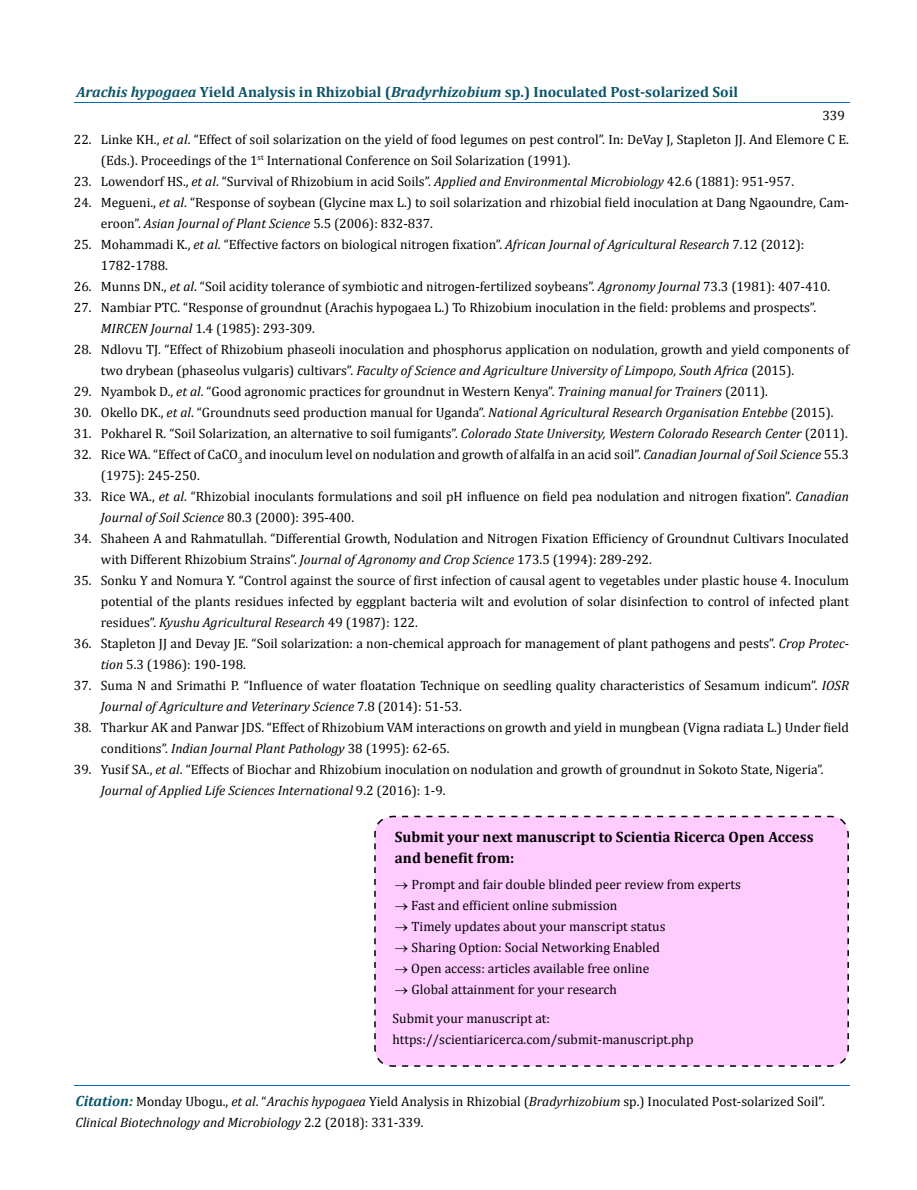
<style>
.page{position:relative;width:917px;height:1190px;background:#fff}
.page>*{position:absolute;margin:0;border:0;box-sizing:border-box;transform-origin:0 0}
.t1{font:700 15px/21px "Cambria";color:#000}
.t2{font:700 14.85px "Cambria";color:#0e546a}
.t3{font:13.5px/21px "Cambria";color:#000}
.s1{font-style:italic}
.s2{font-weight:700;font-style:italic;font-size:14.85px;color:#0e546a}
</style>
<div class="page">
<hr style="left:75px;top:1085px;width:774px;height:1px;background:#0d66b1">
<hr style="left:74px;top:103px;width:775px;height:1px;background:#0d66b1">
<div style="left:374px;top:815px;width:475px;height:252px;background:#fcf"></div>
<p class="t2" style="left:76px;top:83px;width:663px"><span class="s1">Arachis hypogaea</span> Yield Analysis in Rhizobial (<span class="s1">Bradyrhizobium</span> sp.) Inoculated Post-solarized Soil</p>
<p class="t3" style="left:822px;top:105px;width:24px">339</p>
<p class="t3" style="left:101px;top:128px;width:749px;text-indent:-27px">22. Linke KH., <span class="s1">et al</span>. “Effect of soil solarization on the yield of food legumes on pest control”. In: DeVay J, Stapleton JJ. And Elemore C E. (Eds.). Proceedings of the 1<sup>st</sup> International Conference on Soil Solarization (1991).</p>
<p class="t3" style="left:74px;top:170px;width:721px">23. Lowendorf HS., <span class="s1">et al</span>. “Survival of Rhizobium in acid Soils”. <span class="s1">Applied and Environmental Microbiology</span> 42.6 (1881): 951-957.</p>
<p class="t3" style="left:101px;top:191px;width:749px;text-indent:-27px">24. Megueni., <span class="s1">et al</span>. “Response of soybean (Glycine max L.) to soil solarization and rhizobial field inoculation at Dang Ngaoundre, Cam&shy;eroon”. <span class="s1">Asian Journal of Plant Science</span> 5.5 (2006): 832-837.</p>
<p class="t3" style="left:101px;top:233px;width:705px;text-indent:-27px">25. Mohammadi K., <span class="s1">et al</span>. “Effective factors on biological nitrogen fixation”. <span class="s1">African Journal of Agricultural Research</span> 7.12 (2012):<br>1782-1788.</p>
<p class="t3" style="left:74px;top:275px;width:757px">26. Munns DN., <span class="s1">et al</span>. “Soil acidity tolerance of symbiotic and nitrogen-fertilized soybeans”. <span class="s1">Agronomy Journal</span> 73.3 (1981): 407-410.</p>
<p class="t3" style="left:101px;top:296px;width:717px;text-indent:-27px">27. Nambiar PTC. “Response of groundnut (Arachis hypogaea L.) To Rhizobium inoculation in the field: problems and prospects”.<br><span class="s1">MIRCEN Journal</span> 1.4 (1985): 293-309.</p>
<p class="t3" style="left:101px;top:338px;width:749px;text-indent:-27px">28. Ndlovu TJ. “Effect of Rhizobium phaseoli inoculation and phosphorus application on nodulation, growth and yield components of two drybean (phaseolus vulgaris) cultivars”. <span class="s1">Faculty of Science and Agriculture University of Limpopo, South Africa</span> (2015).</p>
<p class="t3" style="left:74px;top:380px;width:695px">29. Nyambok D., <span class="s1">et al</span>. “Good agronomic practices for groundnut in Western Kenya”. <span class="s1">Training manual for Trainers</span> (2011).</p>
<p class="t3" style="left:74px;top:401px;width:761px">30. Okello DK., <span class="s1">et al</span>. “Groundnuts seed production manual for Uganda”. <span class="s1">National Agricultural Research Organisation Entebbe</span> (2015).</p>
<p class="t3" style="left:74px;top:422px;width:775px">31. Pokharel R. “Soil Solarization, an alternative to soil fumigants”. <span class="s1">Colorado State University, Western Colorado Research Center</span> (2011).</p>
<p class="t3" style="left:101px;top:443px;width:749px;text-indent:-27px">32. Rice WA. “Effect of CaCO<sub>3</sub> and inoculum level on nodulation and growth of alfalfa in an acid soil”. <span class="s1">Canadian Journal of Soil Science</span> 55.3 (1975): 245-250.</p>
<p class="t3" style="left:101px;top:485px;width:749px;text-indent:-27px">33. Rice WA., <span class="s1">et al</span>. “Rhizobial inoculants formulations and soil pH influence on field pea nodulation and nitrogen fixation”. <span class="s1">Canadian<br>Journal of Soil Science</span> 80.3 (2000): 395-400.</p>
<p class="t3" style="left:101px;top:527px;width:749px;text-indent:-27px">34. Shaheen A and Rahmatullah. “Differential Growth, Nodulation and Nitrogen Fixation Efficiency of Groundnut Cultivars Inoculated with Different Rhizobium Strains”. <span class="s1">Journal of Agronomy and Crop Science</span> 173.5 (1994): 289-292.</p>
<p class="t3" style="left:101px;top:569px;width:749px;text-align:justify;text-indent:-27px">35. Sonku Y and Nomura Y. “Control against the source of first infection of causal agent to vegetables under plastic house 4. Inoculum potential of the plants residues infected by eggplant bacteria wilt and evolution of solar disinfection to control of infected plant residues”. <span class="s1">Kyushu Agricultural Research</span> 49 (1987): 122.</p>
<p class="t3" style="left:101px;top:632px;width:749px;text-indent:-27px">36. Stapleton JJ and Devay JE. “Soil solarization: a non-chemical approach for management of plant pathogens and pests”. <span class="s1">Crop Protec&shy;tion</span> 5.3 (1986): 190-198.</p>
<p class="t3" style="left:101px;top:674px;width:749px;text-indent:-27px">37. Suma N and Srimathi P. “Influence of water floatation Technique on seedling quality characteristics of Sesamum indicum”. <span class="s1">IOSR<br>Journal of Agriculture and Veterinary Science</span> 7.8 (2014): 51-53.</p>
<p class="t3" style="left:101px;top:716px;width:749px;text-indent:-27px">38. Tharkur AK and Panwar JDS. “Effect of Rhizobium VAM interactions on growth and yield in mungbean (Vigna radiata L.) Under field conditions”. <span class="s1">Indian Journal Plant Pathology</span> 38 (1995): 62-65.</p>
<p class="t3" style="left:101px;top:758px;width:724px;text-indent:-27px">39. Yusif SA., <span class="s1">et al</span>. “Effects of Biochar and Rhizobium inoculation on nodulation and growth of groundnut in Sokoto State, Nigeria”.<br><span class="s1">Journal of Applied Life Sciences International</span> 9.2 (2016): 1-9.</p>
<p class="t1" style="left:395px;top:826px;width:420px">Submit your next manuscript to Scientia Ricerca Open Access and benefit from:</p>
<p class="t3" style="left:395px;top:873px;width:347px">→ Prompt and fair double blinded peer review from experts</p>
<p class="t3" style="left:395px;top:894px;width:224px">→ Fast and efficient online submission</p>
<p class="t3" style="left:395px;top:915px;width:272px">→ Timely updates about your manscript status</p>
<p class="t3" style="left:395px;top:936px;width:266px">→ Sharing Option: Social Networking Enabled</p>
<p class="t3" style="left:395px;top:957px;width:256px">→ Open access: articles available free online</p>
<p class="t3" style="left:392px;top:974px;width:226px;line-height:29.4px">→ Global attainment for your research<br>Submit your manuscript at:</p>
<p class="t3" style="left:392px;top:1028px;width:302px">https://scientiaricerca.com/submit-manuscript.php</p>
<p class="t3" style="left:75px;top:1090px;width:751px"><span class="s2">Citation:</span> Monday Ubogu., <span class="s1">et al</span>. “<span class="s1">Arachis hypogaea</span> Yield Analysis in Rhizobial (<span class="s1">Bradyrhizobium</span> sp.) Inoculated Post-solarized Soil”.<br><span class="s1">Clinical Biotechnology and Microbiology</span> 2.2 (2018): 331-339.</p>
</div>
